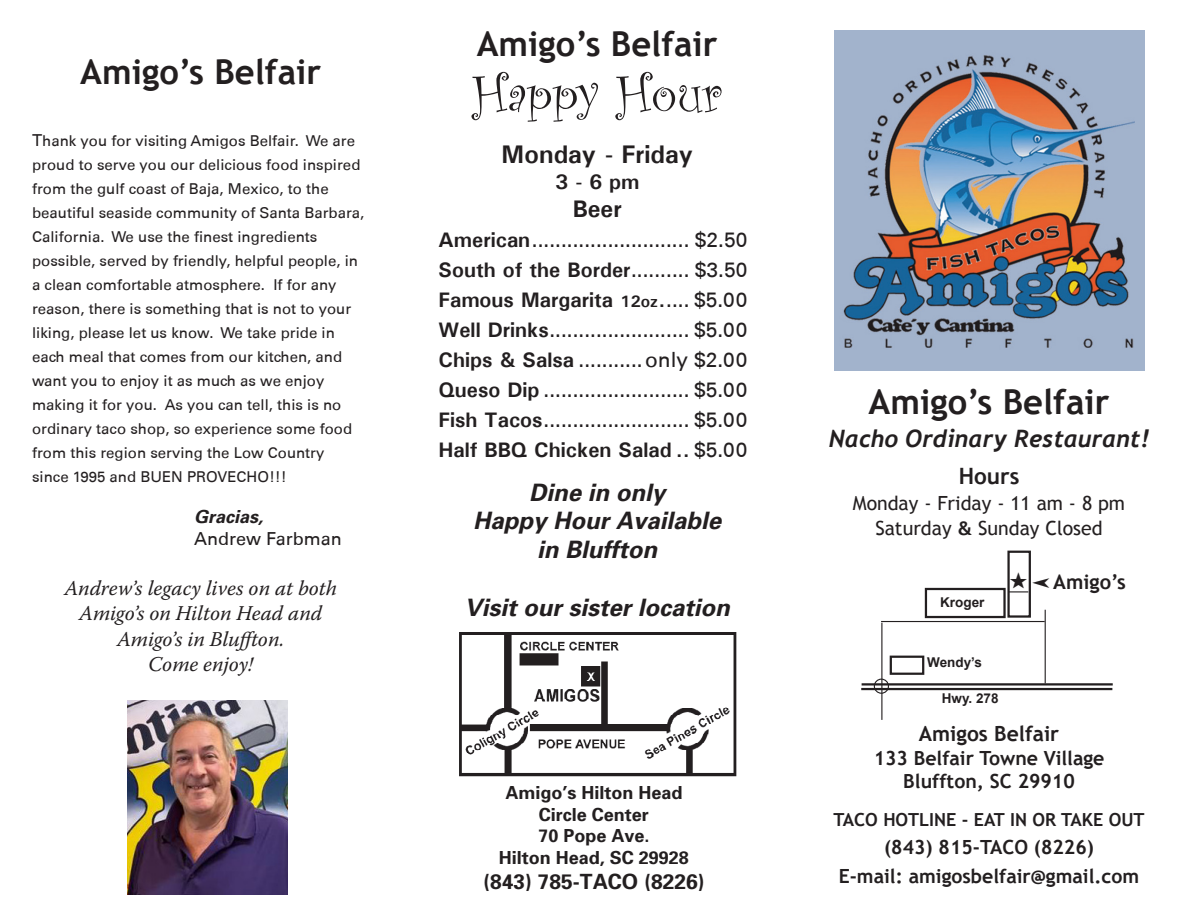
<style>
.page{position:relative;width:1188px;height:918px;background:#fff}
.page>*{position:absolute;margin:0;border:0;box-sizing:border-box;transform-origin:0 0}
.t1{font:54px "Curlz";color:#231f20}
.t2{font:700 34.5px "Trebuchet MS";color:#231f20}
.t3{font:700 25.5px "Univers";color:#231f20}
.t4{font:italic 700 24px/28.8px "Univers 65";color:#231f20;text-align:center}
.t5{font:italic 700 24px "Trebuchet";color:#231f20}
.t6{font:700 24px "Univers";color:#231f20}
.t7{font:700 22.5px "Trebuchet MS";color:#231f20}
.t8{font:21px/30px "Univers 55 Roman";letter-spacing:.02em;color:#231f20;text-align:justify}
.t9{font:700 21px/30px "Univers";color:#231f20}
.t10{font:italic 21px/25.2px "Warnock Pro";color:#231f20;text-align:center}
.t11{font:700 21px "Univers 65";color:#231f20}
.t12{font:700 21px "Trebuchet MS";color:#231f20}
.t13{font:700 20.25px "Trebuchet MS";color:#231f20}
.t14{font:700 19.5px/23.4px "Trebuchet MS";color:#231f20;text-align:center}
.t15{font:19.5px/25.5px "Trebuchet MS";color:#231f20;text-align:center}
.t16{font:700 18px/21.6px "Univers 65";color:#231f20;text-align:center}
.t17{font:700 18px "Trebuchet MS";color:#231f20}
.t18{font:18px "Univers 55 Roman";color:#231f20}
.t19{font:italic 700 18px "Univers 65";color:#231f20}
.t20{font:900 16.5px/13.5px "Hoefler Text";color:#231f20}
.t21{font:15px/24px "Univers 55 Roman";color:#231f20}
.t22{font:900 15px/18px "Hoefler Text";color:#231f20}
.t23{font:700 13.5px "Arial";color:#231f20}
.s1{font-size:16.5px}
.s2{font-family:"Univers";font-weight:700}
.s3{font-family:"Univers 55 Roman";font-weight:400}
.s4{font-family:"Arrows";font-weight:400;font-size:27px}
</style>
<div class="page">
<img style="left:839px;top:48px;width:296px;height:312px">
<div style="left:834px;top:30px;width:306px;height:18px;background:#a2b3cc"></div>
<div style="left:834px;top:360px;width:306px;height:11px;background:#a2b3cc"></div>
<div style="left:834px;top:30px;width:5px;height:341px;background:#a2b3cc"></div>
<div style="left:1135px;top:30px;width:9px;height:341px;background:#a2b3cc"></div>
<img style="left:127px;top:701px;width:161px;height:193px">
<hr style="left:862px;top:683px;width:251px;height:3px;background:#231f20">
<hr style="left:861px;top:688px;width:251px;height:2px;background:#231f20">
<hr style="left:881px;top:623px;width:1px;height:97px;background:#231f20">
<div style="left:890px;top:656px;width:34px;height:19px;border:2px solid #231f20"></div>
<div style="left:925px;top:588px;width:81px;height:30px;border:2px solid #231f20"></div>
<div style="left:1007px;top:551px;width:24px;height:67px;border:2px solid #231f20"></div>
<div style="left:874px;top:679px;width:15px;height:15px;border:1px solid #231f20;border-radius:50%"></div>
<svg style="left:1008px;top:591px;width:20px;height:1px"></svg>
<hr style="left:881px;top:621px;width:164px;height:1px;background:#231f20">
<hr style="left:1045px;top:610px;width:1px;height:73px;background:#231f20">
<img style="left:459px;top:632px;width:278px;height:145px">
<div style="left:519px;top:666px;width:33px;height:13px;background:#fff"></div>
<h2 class="t2" style="left:80px;top:50px;width:242px">Amigo’s Belfair</h2>
<p class="t21" style="left:32px;top:129px;width:334px"><span class="s1">T</span>hank you for visiting Amigos Belfair. We are proud to serve you our delicious food inspired from the gulf coast of Baja, Mexico, to the beautiful seaside community of Santa Barbara, California. We use the finest ingredients possible, served by friendly, helpful people, in a clean comfortable atmosphere. If for any reason, there is something that is not to your liking, please let us know. We take pride in each meal that comes from our kitchen, and want you to enjoy it as much as we enjoy making it for you. As you can tell, this is no ordinary taco shop, so experience some food from this region serving the Low Country since 1995 and BUEN PROVECHO!!!</p>
<p class="t19" style="left:194px;top:505px;width:71px">Gracias,</p>
<p class="t18" style="left:194px;top:528px;width:149px">Andrew Farbman</p>
<h3 class="t10" style="left:64px;top:575px;width:274px">Andrew’s legacy lives on at both<br>Amigo’s on Hilton Head and<br>Amigo’s in Bluffton.<br>Come enjoy!</h3>
<p class="t20" style="left:50px;top:160px;width:192px">Coke, Diet Coke, Sprite<br>Fanta Orange</p>
<p class="t22" style="left:225px;top:213px;width:30px;line-height:30px">1.95<br>1.95</p>
<p class="t22" style="left:225px;top:267px;width:30px">1.95</p>
<p class="t22" style="left:54px;top:325px;width:200px">American Made Beers:<br>Bud Light, Bud Light Lime,</p>
<p class="t22" style="left:225px;top:378px;width:30px">3.10</p>
<p class="t22" style="left:225px;top:534px;width:31px">3.95</p>
<h2 class="t2" style="left:477px;top:22px;width:242px">Amigo’s Belfair</h2>
<h1 class="t1" style="left:472px;top:56px;width:252px">Happy Hour</h1>
<h3 class="t3" style="left:502px;top:139px;width:193px">Monday - Friday</h3>
<h3 class="t9" style="left:555px;top:166px;width:86px">3 - 6 pm</h3>
<h3 class="t6" style="left:573px;top:194px;width:51px">Beer</h3>
<h3 class="t8" style="left:438px;top:225px;width:311px"><span class="s2">American</span>........................... $2.50</h3>
<h3 class="t9" style="left:439px;top:255px;width:310px">South of the Border<span class="s3">.......... $3.50<br></span>Famous Margarita <span class="s1">12oz</span>.<span class="s3">.... $5.00</span></h3>
<h3 class="t8" style="left:438px;top:315px;width:311px"><span class="s2">Well Drinks</span>........................ $5.00<br><span class="s2">Chips &amp; Salsa</span> ...........only $2.00<br><span class="s2">Queso Dip</span> ......................... $5.00<br><span class="s2">Fish Tacos</span>......................... $5.00</h3>
<h3 class="t9" style="left:439px;top:435px;width:310px">Half BBQ Chicken Salad .. <span class="s3">$5.00</span></h3>
<h3 class="t4" style="left:473px;top:477px;width:250px">Dine in only<br>Happy Hour Available in Bluffton</h3>
<h3 class="t4" style="left:465px;top:592px;width:267px">Visit our sister location</h3>
<p class="t23" style="left:940px;top:593px;width:46px">Kroger</p>
<h2 class="t2" style="left:869px;top:380px;width:242px">Amigo’s Belfair</h2>
<h3 class="t5" style="left:829px;top:424px;width:322px">Nacho Ordinary Restaurant!</h3>
<h3 class="t7" style="left:959px;top:462px;width:62px">Hours</h3>
<h3 class="t15" style="left:853px;top:491px;width:274px">Monday - Friday - 11 am - 8 pm<br>Saturday <span class="s2">&amp;</span> Sunday Closed</h3>
<h3 class="t13" style="left:1010px;top:569px;width:118px">★ <span class="s4">b</span>Amigo’s</h3>
<p class="t16" style="left:499px;top:781px;width:192px">Amigo’s Hilton Head<br>Circle Center<br>70 Pope Ave.<br>Hilton Head, SC 29928</p>
<h3 class="t11" style="left:483px;top:868px;width:223px">(843) 785-TACO (8226)</h3>
<p class="t23" style="left:927px;top:654px;width:56px">Wendy’s</p>
<p class="t23" style="left:942px;top:689px;width:58px">Hwy. 278</p>
<h3 class="t12" style="left:919px;top:721px;width:142px">Amigos Belfair</h3>
<h3 class="t14" style="left:874px;top:746px;width:232px">133 Belfair Towne Village<br>Bluffton, SC 29910</h3>
<p class="t17" style="left:834px;top:808px;width:313px">TACO HOTLINE - EAT IN OR TAKE OUT</p>
<h3 class="t14" style="left:839px;top:833px;width:302px;line-height:28.5px">(843) 815-TACO (8226)<br>E-mail: amigosbelfair@gmail.com</h3>
</div>
